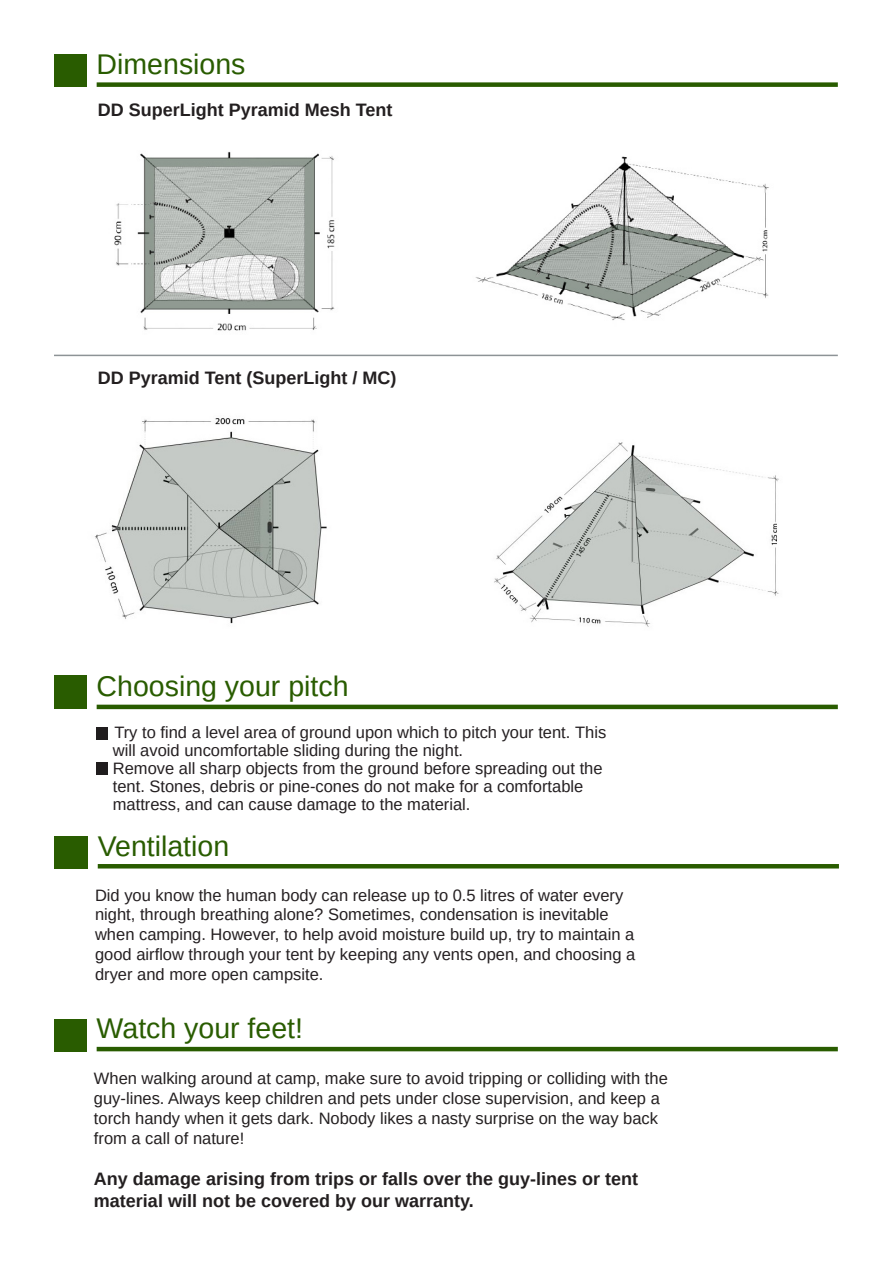
<style>
.page{position:relative;width:893px;height:1263px;background:#fff}
.page>*{position:absolute;margin:0;border:0;box-sizing:border-box;transform-origin:0 0}
.heading_1{font:28.5px "Liberation Sans";color:#295c00}
.t1{font:700 18px/21.6px "Liberation Sans";color:#231f20}
.body_text{font:16.5px/19.8px "Liberation Sans";color:#241f21}
.t2{font:16.5px/19.8px "Liberation Sans";color:#231f20}
</style>
<div class="page">
<div style="left:97px;top:763px;width:11px;height:12px;background:#201d1e"></div>
<div style="left:97px;top:728px;width:11px;height:12px;background:#201d1e"></div>
<div style="left:54px;top:675px;width:33px;height:34px;background:#295c00"></div>
<div style="left:54px;top:836px;width:33px;height:32px;background:#295c00"></div>
<hr style="left:97px;top:705px;width:741px;height:4px;background:#295c00">
<hr style="left:98px;top:864px;width:741px;height:4px;background:#295c00">
<img style="left:494px;top:442px;width:285px;height:185px">
<img style="left:114px;top:151px;width:221px;height:180px">
<img style="left:94px;top:418px;width:233px;height:206px">
<img style="left:475px;top:156px;width:294px;height:165px">
<div style="left:425px;top:126px;width:93px;height:89px;background:#fff"></div>
<div style="left:455px;top:394px;width:97px;height:91px;background:#fff"></div>
<hr style="left:54px;top:355px;width:784px;height:1px;background:#8d9396">
<div style="left:54px;top:54px;width:33px;height:33px;background:#295c00"></div>
<div style="left:97px;top:82px;width:741px;height:5px;background:#295c00"></div>
<div style="left:54px;top:1019px;width:33px;height:32px;background:#295c00"></div>
<hr style="left:97px;top:1047px;width:741px;height:4px;background:#295c00">
<p class="heading_1" style="left:97px;top:46px;width:150px">Dimensions</p>
<p class="t1" style="left:98px;top:99px;width:296px">DD SuperLight Pyramid Mesh Tent</p>
<p class="t1" style="left:98px;top:367px;width:300px">DD Pyramid Tent (SuperLight / MC)</p>
<p class="heading_1" style="left:97px;top:668px;width:253px">Choosing your pitch</p>
<p class="body_text" style="left:113px;top:723px;width:495px;line-height:18px">Try to find a level area of ground upon which to pitch your tent. This will avoid uncomfortable sliding during the night.<br>Remove all sharp objects from the ground before spreading out the tent. Stones, debris or pine-cones do not make for a comfortable mattress, and can cause damage to the material.</p>
<p class="heading_1" style="left:98px;top:827px;width:133px">Ventilation</p>
<p class="body_text" style="left:95px;top:885px;width:542px">Did you know the human body can release up to 0.5 litres of water every night, through breathing alone? Sometimes, condensation is inevitable when camping. However, to help avoid moisture build up, try to maintain a good airflow through your tent by keeping any vents open, and choosing a dryer and more open campsite.</p>
<p class="heading_1" style="left:97px;top:1010px;width:208px">Watch your feet!</p>
<p class="t2" style="left:94px;top:1069px;width:575px">When walking around at camp, make sure to avoid tripping or colliding with the guy-lines. Always keep children and pets under close supervision, and keep a torch handy when it gets dark. Nobody likes a nasty surprise on the way back from a call of nature!</p>
<p class="t1" style="left:94px;top:1168px;width:546px">Any damage arising from trips or falls over the guy-lines or tent material will not be covered by our warranty.</p>
</div>
